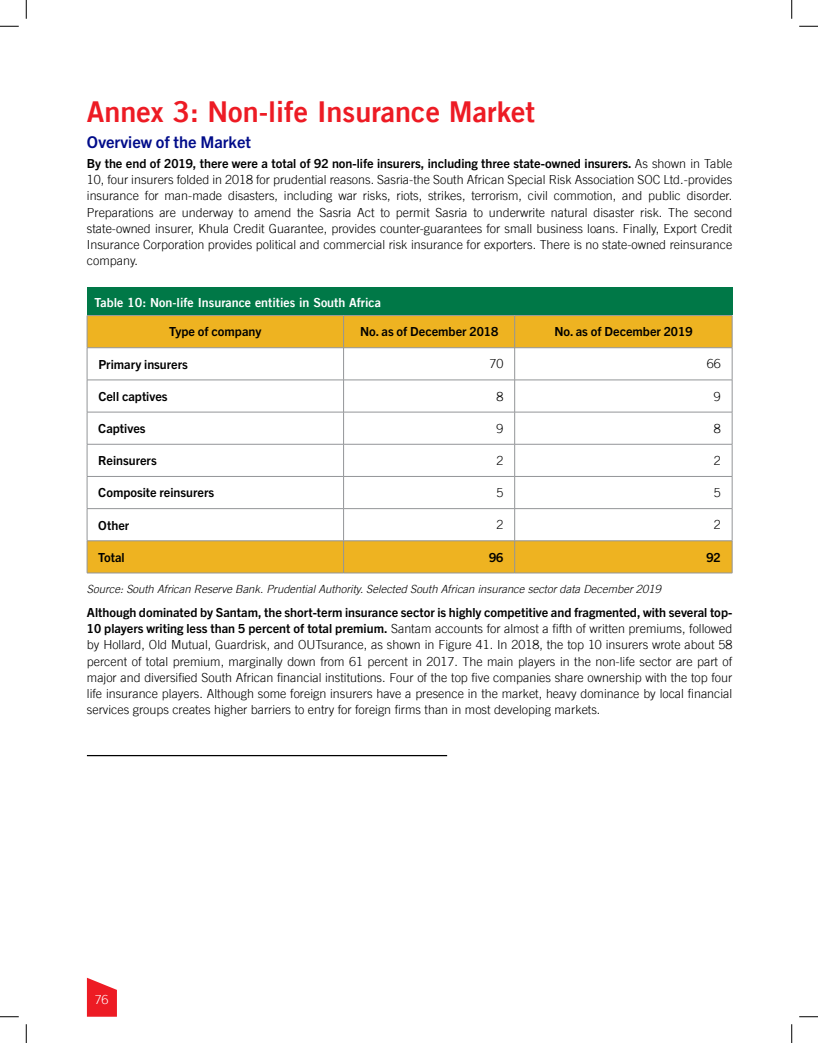
<style>
.page{position:relative;width:818px;height:1043px;background:#fff}
.page>*{position:absolute;margin:0;border:0;box-sizing:border-box;transform-origin:0 0}
.t1{font:28.75px "Trade Gothic LT Bold Two";color:#ed1b24}
.t2{font:700 16.25px "Trade Gothic Next LT Pro";color:#000c8a}
.t3{font:300 12.5px/16.2px "Trade Gothic LT";color:#000;text-align:justify}
.t4{font:700 12.5px "Trade Gothic Next LT Pro";color:#000}
.t5{font:12.5px "Trade Gothic LT Bold Two";color:#fff}
.t6{font:300 12.5px "Trade Gothic LT";color:#fff}
.t7{font:italic 300 11.25px "Trade Gothic LT";color:#000}
.s1{font-family:"Trade Gothic LT";font-weight:300}
.s2{font-family:"Trade Gothic Next LT Pro";font-weight:700}
</style>
<div class="page">
<svg style="left:87px;top:977px;width:30px;height:39px"></svg>
<div style="left:87px;top:287px;width:645px;height:28px;background:#007847"></div>
<svg style="left:88px;top:316px;width:644px;height:257px"></svg>
<hr style="left:343px;top:316px;width:1px;height:31px;background:#939598">
<hr style="left:514px;top:316px;width:1px;height:31px;background:#939598">
<hr style="left:732px;top:316px;width:1px;height:31px;background:#939598">
<hr style="left:343px;top:348px;width:1px;height:32px;background:#939598">
<hr style="left:514px;top:348px;width:1px;height:32px;background:#939598">
<hr style="left:732px;top:348px;width:1px;height:32px;background:#939598">
<hr style="left:87px;top:380px;width:256px;height:1px;background:#939598">
<hr style="left:343px;top:380px;width:171px;height:1px;background:#939598">
<hr style="left:343px;top:380px;width:1px;height:32px;background:#939598">
<hr style="left:514px;top:380px;width:218px;height:1px;background:#939598">
<hr style="left:514px;top:380px;width:1px;height:32px;background:#939598">
<hr style="left:732px;top:380px;width:1px;height:32px;background:#939598">
<hr style="left:87px;top:412px;width:256px;height:1px;background:#939598">
<hr style="left:514px;top:412px;width:218px;height:1px;background:#939598">
<hr style="left:732px;top:412px;width:1px;height:32px;background:#939598">
<hr style="left:87px;top:444px;width:256px;height:1px;background:#939598">
<hr style="left:343px;top:444px;width:1px;height:32px;background:#939598">
<hr style="left:514px;top:444px;width:218px;height:1px;background:#939598">
<hr style="left:514px;top:444px;width:1px;height:32px;background:#939598">
<hr style="left:732px;top:444px;width:1px;height:32px;background:#939598">
<hr style="left:87px;top:476px;width:256px;height:1px;background:#939598">
<hr style="left:343px;top:476px;width:171px;height:1px;background:#939598">
<hr style="left:343px;top:476px;width:1px;height:32px;background:#939598">
<hr style="left:514px;top:476px;width:218px;height:1px;background:#939598">
<hr style="left:514px;top:476px;width:1px;height:32px;background:#939598">
<hr style="left:732px;top:476px;width:1px;height:32px;background:#939598">
<hr style="left:87px;top:508px;width:256px;height:1px;background:#939598">
<hr style="left:343px;top:508px;width:171px;height:1px;background:#939598">
<hr style="left:343px;top:509px;width:1px;height:31px;background:#939598">
<hr style="left:514px;top:508px;width:218px;height:1px;background:#939598">
<hr style="left:514px;top:509px;width:1px;height:31px;background:#939598">
<hr style="left:732px;top:509px;width:1px;height:31px;background:#939598">
<hr style="left:343px;top:541px;width:1px;height:32px;background:#939598">
<hr style="left:514px;top:541px;width:1px;height:32px;background:#939598">
<hr style="left:87px;top:540px;width:256px;height:1px;background:#939598">
<hr style="left:87px;top:541px;width:1px;height:32px;background:#939598">
<hr style="left:343px;top:540px;width:171px;height:1px;background:#939598">
<hr style="left:514px;top:540px;width:218px;height:1px;background:#939598">
<hr style="left:732px;top:541px;width:1px;height:32px;background:#939598">
<hr style="left:87px;top:573px;width:256px;height:1px;background:#939598">
<hr style="left:343px;top:573px;width:171px;height:1px;background:#939598">
<hr style="left:514px;top:573px;width:218px;height:1px;background:#939598">
<hr style="left:87px;top:348px;width:1px;height:32px;background:#939598">
<hr style="left:87px;top:380px;width:1px;height:32px;background:#939598">
<hr style="left:87px;top:412px;width:1px;height:32px;background:#939598">
<hr style="left:87px;top:444px;width:1px;height:32px;background:#939598">
<hr style="left:87px;top:476px;width:1px;height:32px;background:#939598">
<hr style="left:87px;top:509px;width:1px;height:31px;background:#939598">
<hr style="left:343px;top:412px;width:171px;height:1px;background:#939598">
<hr style="left:343px;top:412px;width:1px;height:32px;background:#939598">
<hr style="left:514px;top:412px;width:1px;height:32px;background:#939598">
<hr style="left:343px;top:444px;width:171px;height:1px;background:#939598">
<hr style="left:87px;top:315px;width:256px;height:1px;background:#939598">
<hr style="left:87px;top:316px;width:1px;height:31px;background:#939598">
<hr style="left:343px;top:315px;width:171px;height:1px;background:#939598">
<hr style="left:514px;top:315px;width:218px;height:1px;background:#939598">
<hr style="left:87px;top:347px;width:256px;height:1px;background:#939598">
<hr style="left:343px;top:347px;width:171px;height:1px;background:#939598">
<hr style="left:514px;top:347px;width:218px;height:1px;background:#939598">
<hr style="left:87px;top:755px;width:360px;height:1px;background:#000">
<svg style="left:0;top:25px;width:19px;height:2px"></svg>
<svg style="left:799px;top:25px;width:19px;height:2px"></svg>
<svg style="left:0;top:1016px;width:19px;height:1px"></svg>
<svg style="left:799px;top:1016px;width:19px;height:1px"></svg>
<svg style="left:25px;top:0;width:2px;height:19px"></svg>
<svg style="left:25px;top:1024px;width:2px;height:18px"></svg>
<svg style="left:791px;top:0;width:1px;height:19px"></svg>
<svg style="left:791px;top:1024px;width:1px;height:18px"></svg>
<h1 class="t1" style="left:87px;top:94px;width:449px">Annex 3: Non-life Insurance Market</h1>
<h2 class="t2" style="left:87px;top:131px;width:166px">Overview of the Market</h2>
<p class="t4" style="left:87px;top:155px;width:646px">By the end of 2019, there were a total of 92 non-life insurers, including three state-owned insurers. <span class="s1">As shown in Table</span></p>
<p class="t3" style="left:87px;top:171px;width:647px">10, four insurers folded in 2018 for prudential reasons. Sasria-the South African Special Risk Association SOC Ltd.-provides insurance for man-made disasters, including war risks, riots, strikes, terrorism, civil commotion, and public disorder.<br>Preparations are underway to amend the Sasria Act to permit Sasria to underwrite natural disaster risk. The second state-owned insurer, Khula Credit Guarantee, provides counter-guarantees for small business loans. Finally, Export Credit Insurance Corporation provides political and commercial risk insurance for exporters. There is no state-owned reinsurance company.</p>
<p class="t5" style="left:94px;top:294px;width:288px">Table 10: Non-life Insurance entities in South Africa</p>
<p class="t4" style="left:169px;top:323px;width:94px">Type of company</p>
<p class="t4" style="left:360px;top:323px;width:140px">No. as of December 2018</p>
<p class="t4" style="left:554px;top:323px;width:140px">No. as of December 2019</p>
<p class="t4" style="left:98px;top:355px;width:91px">Primary insurers</p>
<p class="t3" style="left:489px;top:355px;width:15px">70</p>
<p class="t3" style="left:707px;top:355px;width:15px">66</p>
<p class="t4" style="left:98px;top:387px;width:71px">Cell captives</p>
<p class="t3" style="left:496px;top:388px;width:8px">8</p>
<p class="t3" style="left:714px;top:388px;width:8px">9</p>
<p class="t4" style="left:98px;top:420px;width:49px">Captives</p>
<p class="t3" style="left:496px;top:420px;width:8px">9</p>
<p class="t3" style="left:713px;top:420px;width:8px">8</p>
<p class="t4" style="left:98px;top:452px;width:60px">Reinsurers</p>
<p class="t3" style="left:496px;top:452px;width:8px">2</p>
<p class="t3" style="left:713px;top:452px;width:8px">2</p>
<p class="t4" style="left:98px;top:484px;width:117px">Composite reinsurers</p>
<p class="t3" style="left:496px;top:484px;width:8px">5</p>
<p class="t3" style="left:713px;top:484px;width:8px">5</p>
<p class="t4" style="left:98px;top:516px;width:33px">Other</p>
<p class="t3" style="left:496px;top:516px;width:8px">2</p>
<p class="t3" style="left:713px;top:516px;width:8px">2</p>
<p class="t4" style="left:98px;top:548px;width:28px">Total</p>
<p class="t4" style="left:489px;top:548px;width:16px">96</p>
<p class="t4" style="left:706px;top:548px;width:16px">92</p>
<p class="t7" style="left:87px;top:582px;width:575px">Source: South African Reserve Bank. Prudential Authority. Selected South African insurance sector data December 2019</p>
<p class="t4" style="left:87px;top:603px;width:647px">Although dominated by Santam, the short-term insurance sector is highly competitive and fragmented, with several top-</p>
<p class="t3" style="left:87px;top:620px;width:647px"><span class="s2">10 players writing less than 5 percent of total premium.</span> Santam accounts for almost a fifth of written premiums, followed by Hollard, Old Mutual, Guardrisk, and OUTsurance, as shown in Figure 41. In 2018, the top 10 insurers wrote about 58 percent of total premium, marginally down from 61 percent in 2017. The main players in the non-life sector are part of major and diversified South African financial institutions. Four of the top five companies share ownership with the top four life insurance players. Although some foreign insurers have a presence in the market, heavy dominance by local financial services groups creates higher barriers to entry for foreign firms than in most developing markets.</p>
<p class="t6" style="left:95px;top:991px;width:15px">76</p>
</div>
